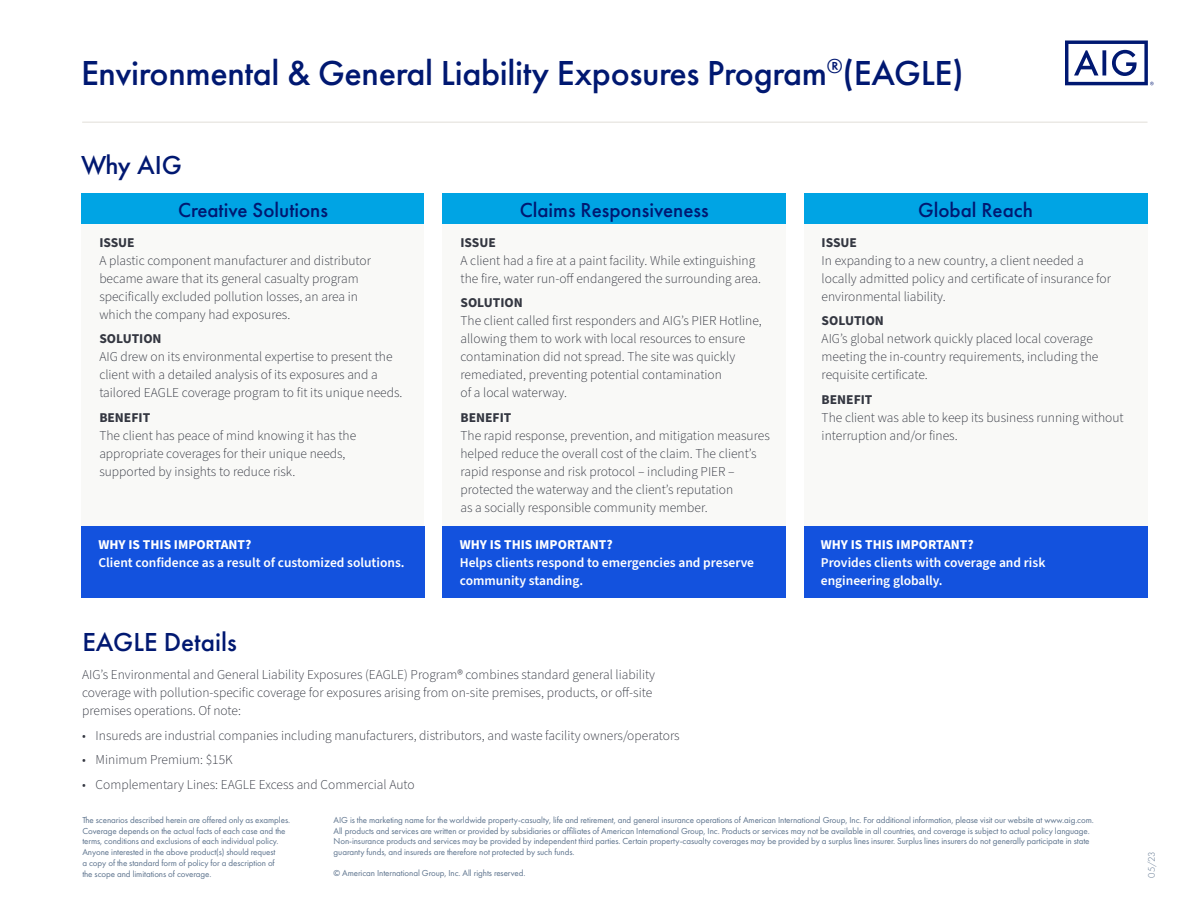
<style>
.page{position:relative;width:1188px;height:918px;background:#fff}
.page>*{position:absolute;margin:0;border:0;box-sizing:border-box;transform-origin:0 0}
.t1{font:500 36px "Futura PT";letter-spacing:-.01em;color:#001871}
.t2{font:500 27px "Futura PT";color:#001871}
.t3{font:500 21px "Futura PT";color:#001871}
.t4{font:300 13.5px/18px "Source Sans Pro";color:#343741}
.t5{font:600 13.5px/18px "Source Sans Pro";color:#fff}
.t6{font:700 13.5px "Source Sans Pro";color:#343741}
.t7{font:700 13.5px "Source Sans Pro";color:#fff}
.t8{font:300 9.75px "Futura PT";color:#5d738d}
.t9{font:9px/10.8px "Futura PT";letter-spacing:-.01em;color:#5d738d}
</style>
<div class="page">
<div style="left:81px;top:193px;width:1067px;height:31px;background:#00a4e4"></div>
<div style="left:81px;top:224px;width:1066px;height:302px;background:#f9f9f7"></div>
<svg style="left:1065px;top:40px;width:89px;height:45px"></svg>
<hr style="left:82px;top:122px;width:1066px;height:1px;background:#ebe9e5">
<div style="left:425px;top:192px;width:17px;height:411px;background:#fff"></div>
<div style="left:786px;top:193px;width:18px;height:410px;background:#fff"></div>
<div style="left:81px;top:526px;width:344px;height:72px;background:#1352de"></div>
<div style="left:442px;top:526px;width:344px;height:72px;background:#1352de"></div>
<div style="left:804px;top:526px;width:344px;height:72px;background:#1352de"></div>
<h1 class="t1" style="left:81px;top:52px;width:884px">Environmental &amp; General Liability Exposures Program<sup>®</sup>(EAGLE)</h1>
<h2 class="t2" style="left:81px;top:148px;width:103px">Why AIG</h2>
<h3 class="t3" style="left:178px;top:197px;width:151px">Creative Solutions</h3>
<p class="t6" style="left:99px;top:233px;width:37px">ISSUE</p>
<p class="t4" style="left:99px;top:252px;width:273px">A plastic component manufacturer and distributor became aware that its general casualty program specifically excluded pollution losses, an area in which the company had exposures.</p>
<p class="t6" style="left:99px;top:330px;width:64px">SOLUTION</p>
<p class="t4" style="left:99px;top:348px;width:305px">AIG drew on its environmental expertise to present the client with a detailed analysis of its exposures and a tailored EAGLE coverage program to fit its unique needs.</p>
<p class="t6" style="left:99px;top:408px;width:52px">BENEFIT</p>
<p class="t4" style="left:99px;top:427px;width:258px">The client has peace of mind knowing it has the appropriate coverages for their unique needs, supported by insights to reduce risk.</p>
<p class="t7" style="left:99px;top:535px;width:154px">WHY IS THIS IMPORTANT?</p>
<p class="t5" style="left:99px;top:554px;width:308px">Client confidence as a result of customized solutions.</p>
<h3 class="t3" style="left:520px;top:197px;width:190px">Claims Responsiveness</h3>
<p class="t6" style="left:461px;top:233px;width:37px">ISSUE</p>
<p class="t4" style="left:461px;top:252px;width:302px">A client had a fire at a paint facility. While extinguishing the fire, water run-of endangered the surrounding area.</p>
<p class="t6" style="left:461px;top:294px;width:64px">SOLUTION</p>
<p class="t4" style="left:461px;top:312px;width:303px">The client called first responders and AIG’s PIER Hotline, allowing them to work with local resources to ensure contamination did not spread. The site was quickly remediated, preventing potential contamination<br>of a local waterway.</p>
<p class="t6" style="left:461px;top:408px;width:52px">BENEFIT</p>
<p class="t4" style="left:461px;top:427px;width:311px">The rapid response, prevention, and mitigation measures helped reduce the overall cost of the claim. The client’s rapid response and risk protocol – including PIER – protected the waterway and the client’s reputation<br>as a socially responsible community member.</p>
<p class="t7" style="left:460px;top:535px;width:154px">WHY IS THIS IMPORTANT?</p>
<p class="t5" style="left:460px;top:554px;width:296px">Helps clients respond to emergencies and preserve community standing.</p>
<h3 class="t3" style="left:918px;top:197px;width:116px">Global Reach</h3>
<p class="t6" style="left:822px;top:233px;width:37px">ISSUE</p>
<p class="t4" style="left:822px;top:251px;width:291px">In expanding to a new country, a client needed a locally admitted policy and certificate of insurance for environmental liability.</p>
<p class="t6" style="left:822px;top:312px;width:64px">SOLUTION</p>
<p class="t4" style="left:822px;top:330px;width:278px">AIG’s global network quickly placed local coverage meeting the in-country requirements, including the requisite certificate.</p>
<p class="t6" style="left:822px;top:390px;width:52px">BENEFIT</p>
<p class="t4" style="left:822px;top:409px;width:304px">The client was able to keep its business running without interruption and/or fines.</p>
<p class="t7" style="left:821px;top:535px;width:154px">WHY IS THIS IMPORTANT?</p>
<p class="t5" style="left:821px;top:554px;width:226px">Provides clients with coverage and risk engineering globally.</p>
<h2 class="t2" style="left:82px;top:626px;width:156px">EAGLE Details</h2>
<p class="t4" style="left:82px;top:666px;width:574px">AIG’s Environmental and General Liability Exposures (EAGLE) Program® combines standard general liability coverage with pollution-specific coverage for exposures arising from on-site premises, products, or of-site premises operations. Of note:</p>
<p class="t4" style="left:82px;top:727px;width:599px">• Insureds are industrial companies including manufacturers, distributors, and waste facility owners/operators</p>
<p class="t4" style="left:82px;top:751px;width:152px">• Minimum Premium: $15K</p>
<p class="t4" style="left:82px;top:776px;width:334px">• Complementary Lines: EAGLE Excess and Commercial Auto</p>
<p class="t9" style="left:82px;top:814px;width:209px">The scenarios described herein are offered only as examples.</p>
<p class="t9" style="left:334px;top:814px;width:762px">AIG is the marketing name for the worldwide property-casualty, life and retirement, and general insurance operations of American International Group, Inc. For additional information, please visit our website at www.aig.com.</p>
<p class="t9" style="left:82px;top:825px;width:205px">Coverage depends on the actual facts of each case and the</p>
<p class="t9" style="left:334px;top:825px;width:758px">All products and services are written or provided by subsidiaries or affliates of American International Group, Inc. Products or services may not be available in all countries, and coverage is subject to actual policy language.</p>
<p class="t9" style="left:82px;top:836px;width:198px">terms, conditions and exclusions of each individual policy.</p>
<p class="t9" style="left:334px;top:836px;width:757px">Non-insurance products and services may be provided by independent third parties. Certain property-casualty coverages may be provided by a surplus lines insurer. Surplus lines insurers do not generally participate in state</p>
<p class="t9" style="left:82px;top:847px;width:195px">Anyone interested in the above product(s) should request</p>
<p class="t9" style="left:334px;top:847px;width:242px">guaranty funds, and insureds are therefore not protected by such funds.</p>
<p class="t9" style="left:82px;top:858px;width:194px">a copy of the standard form of policy for a description of the scope and limitations of coverage.</p>
<p class="t9" style="left:334px;top:867px;width:193px">© American International Group, Inc. All rights reserved.</p>
<p class="t8" style="left:1146px;top:878px;width:27px;rotate:-90deg">05/23</p>
</div>
